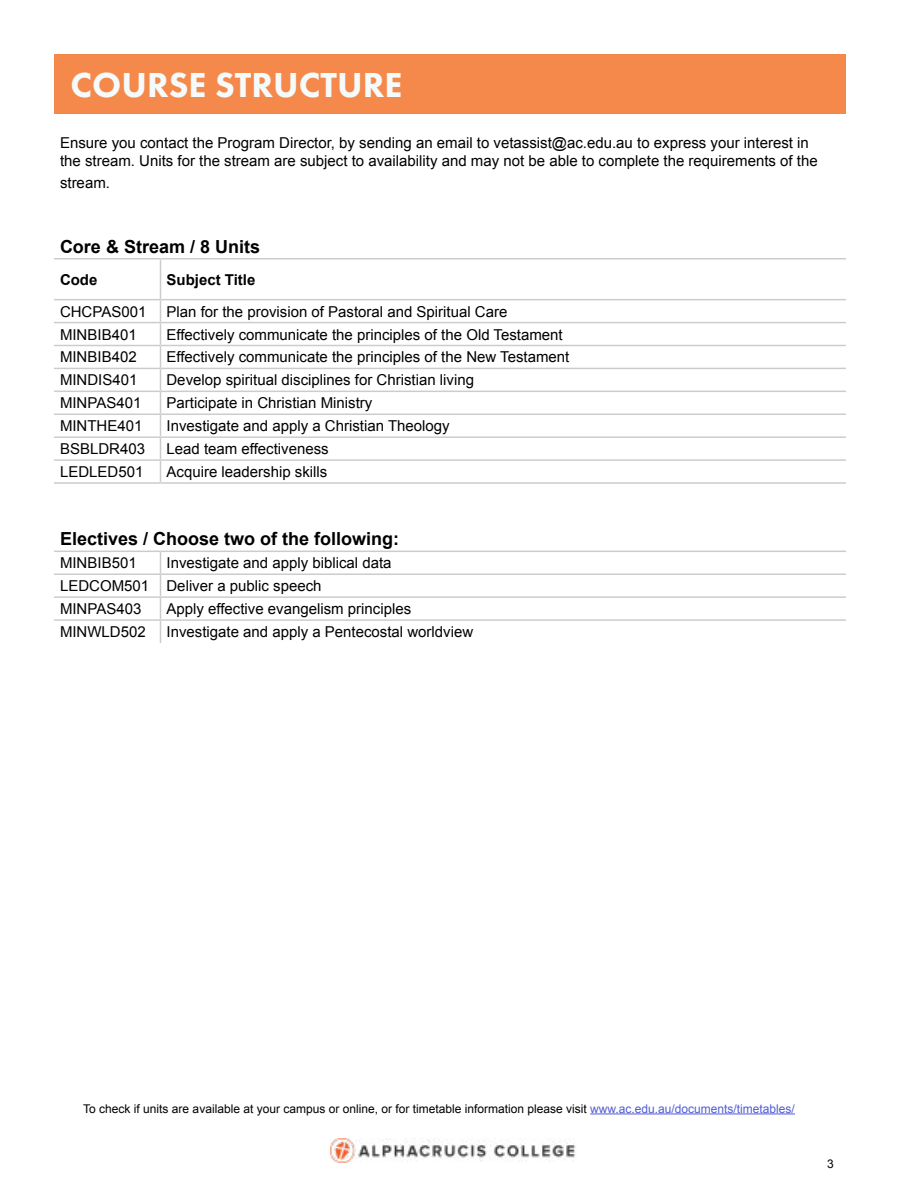
<style>
.page{position:relative;width:900px;height:1200px;background:#fff}
.page>*{position:absolute;margin:0;border:0;box-sizing:border-box;transform-origin:0 0}
.t1{font:800 36px "Futura PT";color:#f5fafb}
.t2{font:700 18px "Arial";color:#000}
.t3{font:15px/23px "Arial";color:#000}
.t4{font:700 15px "Arial";color:#000}
.t5{font:12px "Arial";color:#000}
.s1{color:#4f5cd6}
</style>
<div class="page">
<img style="left:330px;top:1139px;width:246px;height:24px">
<div style="left:54px;top:54px;width:792px;height:60px;background:#f5894b"></div>
<hr style="left:54px;top:258px;width:106px;height:1px;background:#ccc">
<hr style="left:160px;top:258px;width:686px;height:1px;background:#ccc">
<hr style="left:160px;top:259px;width:1px;height:40px;background:#ccc">
<hr style="left:54px;top:299px;width:106px;height:1px;background:#ccc">
<hr style="left:160px;top:299px;width:686px;height:1px;background:#ccc">
<hr style="left:54px;top:322px;width:106px;height:1px;background:#ccc">
<hr style="left:160px;top:322px;width:686px;height:1px;background:#ccc">
<hr style="left:54px;top:345px;width:106px;height:1px;background:#ccc">
<hr style="left:160px;top:345px;width:686px;height:1px;background:#ccc">
<hr style="left:54px;top:368px;width:106px;height:1px;background:#ccc">
<hr style="left:160px;top:368px;width:686px;height:1px;background:#ccc">
<hr style="left:54px;top:391px;width:106px;height:1px;background:#ccc">
<hr style="left:160px;top:391px;width:686px;height:1px;background:#ccc">
<hr style="left:54px;top:414px;width:106px;height:1px;background:#ccc">
<hr style="left:160px;top:414px;width:686px;height:1px;background:#ccc">
<hr style="left:54px;top:436px;width:106px;height:2px;background:#ccc">
<hr style="left:160px;top:436px;width:686px;height:2px;background:#ccc">
<hr style="left:54px;top:459px;width:106px;height:2px;background:#ccc">
<hr style="left:160px;top:459px;width:686px;height:2px;background:#ccc">
<svg style="left:160px;top:300px;width:1px;height:182px"></svg>
<hr style="left:54px;top:482px;width:106px;height:2px;background:#ccc">
<hr style="left:160px;top:482px;width:686px;height:2px;background:#ccc">
<hr style="left:54px;top:551px;width:106px;height:1px;background:#ccc">
<hr style="left:160px;top:551px;width:686px;height:1px;background:#ccc">
<hr style="left:54px;top:574px;width:106px;height:1px;background:#ccc">
<hr style="left:160px;top:574px;width:686px;height:1px;background:#ccc">
<hr style="left:54px;top:596px;width:106px;height:2px;background:#ccc">
<hr style="left:160px;top:596px;width:686px;height:2px;background:#ccc">
<hr style="left:54px;top:619px;width:106px;height:2px;background:#ccc">
<hr style="left:160px;top:619px;width:686px;height:2px;background:#ccc">
<svg style="left:160px;top:552px;width:1px;height:91px"></svg>
<hr style="left:590px;top:1114px;width:205px;height:1px;background:#4f5cd6">
<h1 class="t1" style="left:70px;top:62px;width:334px">COURSE STRUCTURE</h1>
<p class="t3" style="left:60px;top:134px;width:759px;line-height:18px">Ensure you contact the Program Director, by sending an email to vetassist@ac.edu.au to express your interest in the stream. Units for the stream are subject to availability and may not be able to complete the requirements of the</p>
<p class="t3" style="left:60px;top:171px;width:52px">stream.</p>
<p class="t2" style="left:60px;top:235px;width:202px">Core &amp; Stream / 8 Units</p>
<p class="t4" style="left:60px;top:270px;width:39px">Code</p>
<p class="t4" style="left:166px;top:270px;width:90px">Subject Title</p>
<p class="t3" style="left:60px;top:300px;width:88px">CHCPAS001</p>
<p class="t3" style="left:166px;top:300px;width:342px">Plan for the provision of Pastoral and Spiritual Care</p>
<p class="t3" style="left:60px;top:323px;width:78px">MINBIB401</p>
<p class="t3" style="left:166px;top:323px;width:398px">Effectively communicate the principles of the Old Testament</p>
<p class="t3" style="left:60px;top:346px;width:78px">MINBIB402</p>
<p class="t3" style="left:166px;top:346px;width:404px">Effectively communicate the principles of the New Testament</p>
<p class="t3" style="left:60px;top:369px;width:79px">MINDIS401</p>
<p class="t3" style="left:166px;top:369px;width:309px">Develop spiritual disciplines for Christian living</p>
<p class="t3" style="left:60px;top:392px;width:83px">MINPAS401</p>
<p class="t3" style="left:166px;top:392px;width:207px">Participate in Christian Ministry</p>
<p class="t3" style="left:60px;top:415px;width:84px">MINTHE401</p>
<p class="t3" style="left:166px;top:415px;width:285px">Investigate and apply a Christian Theology</p>
<p class="t3" style="left:60px;top:438px;width:87px">BSBLDR403</p>
<p class="t3" style="left:166px;top:438px;width:164px">Lead team effectiveness</p>
<p class="t3" style="left:60px;top:460px;width:85px">LEDLED501</p>
<p class="t3" style="left:166px;top:460px;width:162px">Acquire leadership skills</p>
<p class="t2" style="left:60px;top:527px;width:341px">Electives / Choose two of the following:</p>
<p class="t3" style="left:60px;top:552px;width:78px">MINBIB501</p>
<p class="t3" style="left:60px;top:552px;width:333px;text-indent:106px">Investigate and apply biblical data<br>LEDCOM501 Deliver a public speech<br>MINPAS403</p>
<p class="t3" style="left:166px;top:598px;width:246px">Apply effective evangelism principles</p>
<p class="t3" style="left:60px;top:620px;width:87px">MINWLD502</p>
<p class="t3" style="left:166px;top:620px;width:308px">Investigate and apply a Pentecostal worldview</p>
<p class="t5" style="left:83px;top:1101px;width:713px">To check if units are available at your campus or online, or for timetable information please visit <span class="s1">www.ac.edu.au/documents/timetables/</span></p>
<p class="t5" style="left:827px;top:1156px;width:8px">3</p>
</div>
